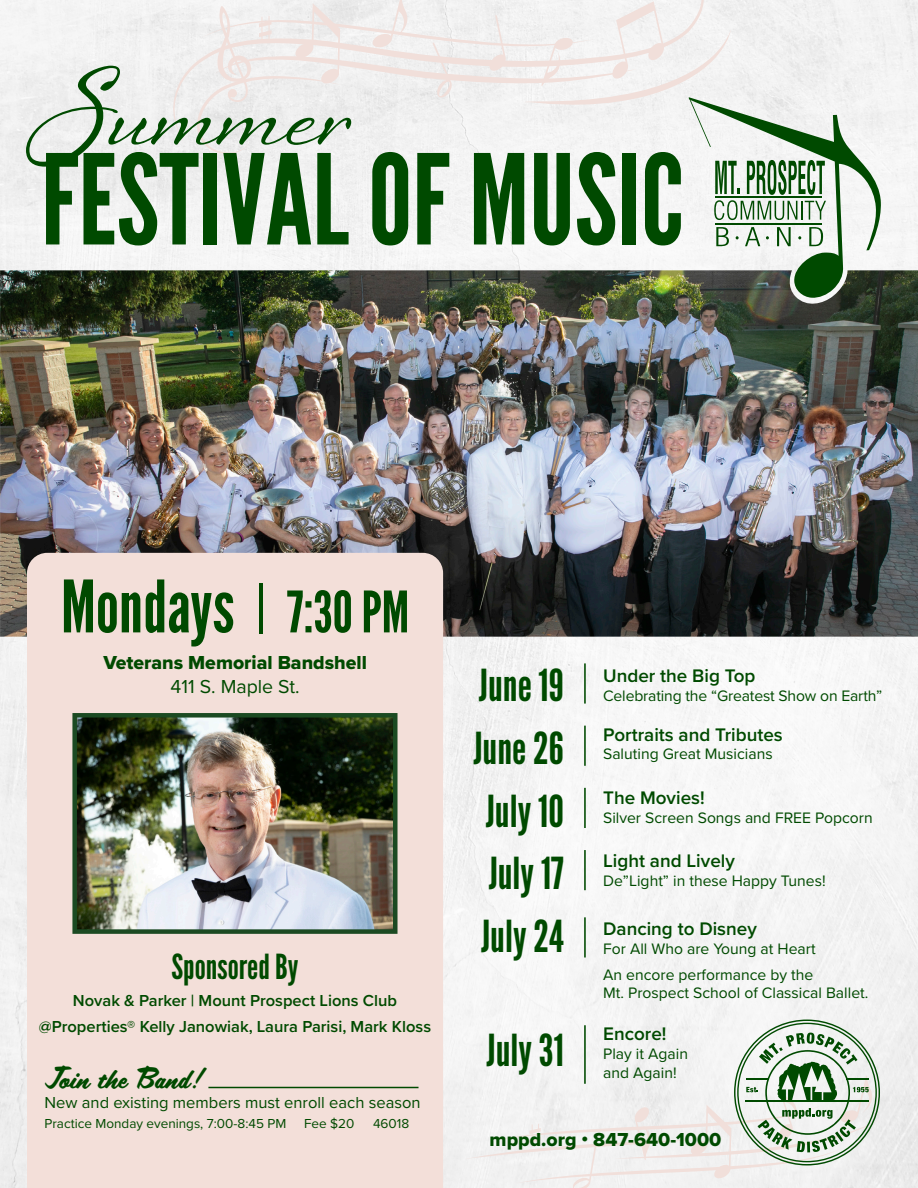
<style>
.page{position:relative;width:918px;height:1188px;background:#f4f4f4}
.page>*{position:absolute;margin:0;border:0;box-sizing:border-box;transform-origin:0 0}
.t1{font:124.5px "League Gothic";color:#004a00}
.t2{font:700 104.4px "Sheila";letter-spacing:.005em;color:#004a00}
.t3{font:72px "League Gothic";color:#004a00}
.t4{font:43.95px "League Gothic";color:#004a00}
.t5{font:34.5px "League Gothic";color:#004a00}
.t6{font:27px "Scriptorama JF Tradeshow";color:#004a00}
.t7{font:19.5px "Proxima Nova Extrabld";color:#004a00}
.t8{font:19.5px "Proxima Nova";color:#004a00}
.t9{font:600 18.9px "Proxima Nova";color:#004a00}
.t10{font:600 16.5px "Proxima Nova";color:#004a00}
.t11{font:16.5px "Proxima Nova";color:#004a00}
.t12{font:15.75px/18.9px "Proxima Nova";color:#004a00}
.t13{font:13.5px "Proxima Nova";color:#004a00}
.s1{font-family:"Proxima Nova"}
.s2{font-size:57px}
.s3{font-family:"Arial"}
</style>
<div class="page">
<img style="left:0;top:270px;width:918px;height:367px">
<div style="left:27px;top:553px;width:416px;height:635px;background:#f3dfd9"></div>
<div style="left:170px;top:0;width:26px;height:144px;background:#f0efef"></div>
<svg style="left:196px;top:0;width:686px;height:298px"></svg>
<img style="left:77px;top:718px;width:316px;height:211px">
<div style="left:72px;top:713px;width:326px;height:221px;border:4px solid #1b4a22"></div>
<hr style="left:208px;top:1087px;width:211px;height:1px;background:#004a00">
<hr style="left:584px;top:663px;width:2px;height:41px;background:#004a00">
<hr style="left:584px;top:726px;width:2px;height:40px;background:#004a00">
<hr style="left:584px;top:788px;width:2px;height:40px;background:#004a00">
<hr style="left:584px;top:850px;width:2px;height:40px;background:#004a00">
<hr style="left:584px;top:917px;width:2px;height:41px;background:#004a00">
<svg style="left:465px;top:1019px;width:415px;height:169px"></svg>
<p class="t2" style="left:26px;top:47px;width:328px">Summer</p>
<p class="t1" style="left:41px;top:126px;width:644px">FESTIVAL OF MUSIC</p>
<p class="t3" style="left:61px;top:564px;width:350px">Mondays <span class="s1">|</span> <span class="s2">7:30 PM</span></p>
<p class="t7" style="left:103px;top:648px;width:265px">Veterans Memorial Bandshell</p>
<p class="t8" style="left:171px;top:672px;width:131px">411 S. Maple St.</p>
<p class="t5" style="left:171px;top:946px;width:129px">Sponsored By</p>
<p class="t10" style="left:73px;top:988px;width:326px">Novak &amp; Parker | Mount Prospect Lions Club</p>
<p class="t10" style="left:39px;top:1014px;width:394px">@Properties® Kelly Janowiak, Laura Parisi, Mark Kloss</p>
<p class="t6" style="left:45px;top:1059px;width:164px">Join the Band!</p>
<p class="t11" style="left:45px;top:1090px;width:378px">New and existing members must enroll each season</p>
<p class="t13" style="left:45px;top:1114px;width:243px">Practice Monday evenings, 7:00-8:45 PM</p>
<p class="t13" style="left:304px;top:1114px;width:52px">Fee $20</p>
<p class="t13" style="left:373px;top:1114px;width:38px">46018</p>
<p class="t4" style="left:479px;top:659px;width:86px">June 19</p>
<p class="t4" style="left:473px;top:722px;width:92px">June 26</p>
<p class="t4" style="left:486px;top:785px;width:80px">July 10</p>
<p class="t4" style="left:489px;top:848px;width:77px">July 17</p>
<p class="t4" style="left:481px;top:910px;width:84px">July 24</p>
<p class="t4" style="left:487px;top:1024px;width:79px">July 31</p>
<p class="t9" style="left:603px;top:661px;width:154px">Under the Big Top</p>
<p class="t12" style="left:603px;top:685px;width:281px">Celebrating the “Greatest Show on Earth”</p>
<p class="t9" style="left:603px;top:720px;width:181px">Portraits and Tributes</p>
<p class="t12" style="left:603px;top:744px;width:171px">Saluting Great Musicians</p>
<p class="t9" style="left:603px;top:784px;width:103px">The Movies!</p>
<p class="t12" style="left:603px;top:808px;width:271px">Silver Screen Songs and FREE Popcorn</p>
<p class="t9" style="left:603px;top:847px;width:133px">Light and Lively</p>
<p class="t12" style="left:603px;top:871px;width:224px">De”Light” in these Happy Tunes!</p>
<p class="t9" style="left:603px;top:914px;width:155px">Dancing to Disney</p>
<p class="t12" style="left:603px;top:938px;width:214px">For All Who are Young at Heart</p>
<p class="t12" style="left:603px;top:964px;width:212px">An encore performance by the</p>
<p class="t12" style="left:603px;top:983px;width:267px">Mt. Prospect School of Classical Ballet.</p>
<p class="t9" style="left:603px;top:1020px;width:65px">Encore!</p>
<p class="t12" style="left:603px;top:1044px;width:86px">Play it Again and Again!</p>
<p class="t7" style="left:490px;top:1125px;width:233px">mppd.org <span class="s3">•</span> 847-640-1000</p>
</div>
